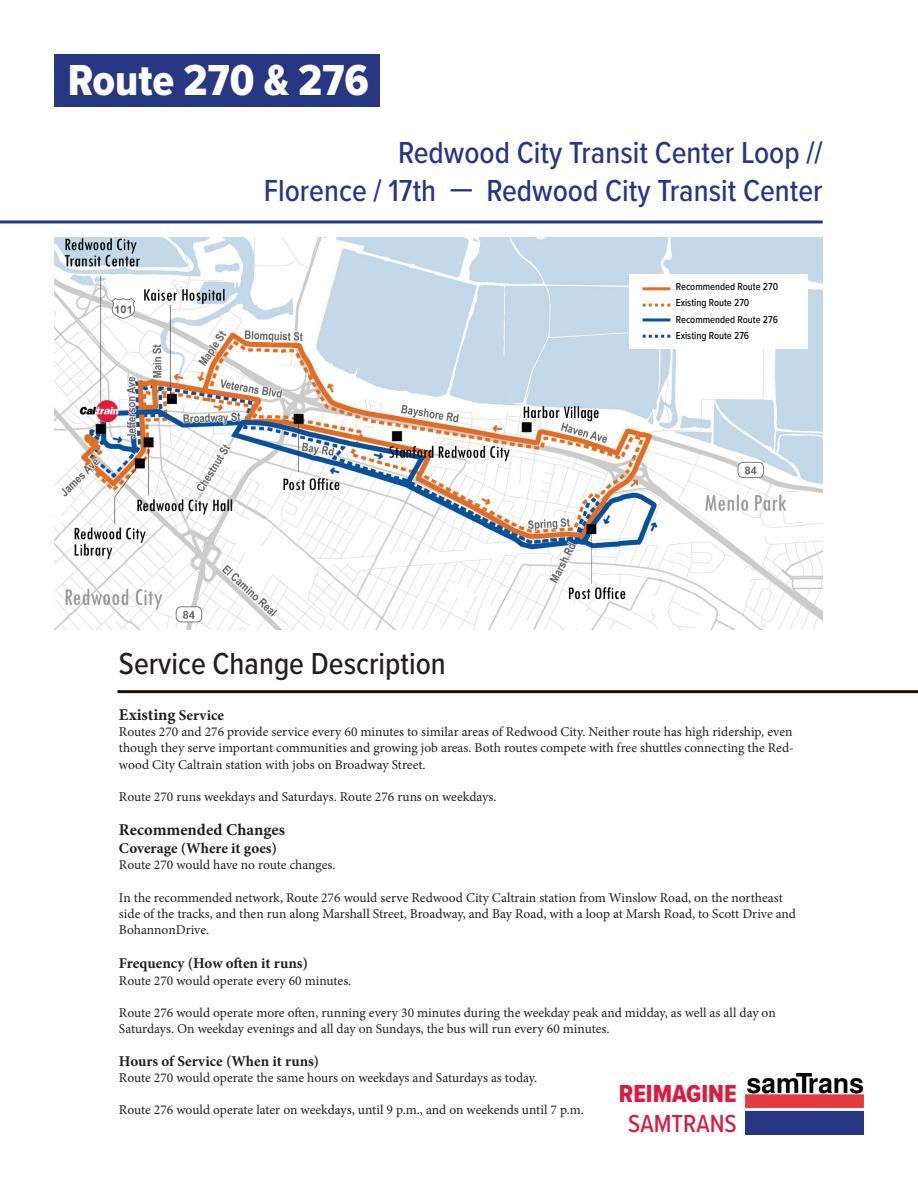
<style>
.page{position:relative;width:918px;height:1188px;background:#fff}
.page>*{position:absolute;margin:0;border:0;box-sizing:border-box;transform-origin:0 0}
.t1{font:45px "Proxima Nova Cond Extrabld";color:#fff}
.t2{font:500 31.5px "Proxima Nova Cond";color:#273783}
.t3{font:500 31.5px "Proxima Nova Cond";color:#231f20}
.t4{font:25.5px "Proxima Nova Cond Extrabld";color:#d71d40}
.t5{font:500 25.5px "Proxima Nova Cond";color:#d71d40}
.t6{font:700 16.5px "Minion Pro";color:#231f20}
.t7{font:700 15px "Minion Pro";color:#231f20}
.t8{font:13.5px/16.2px "Minion Pro";letter-spacing:-.005em;color:#231f20}
.t9{font:500 10.5px "Proxima Nova Cond";color:#030303}
.s1{font-size:15px}
</style>
<div class="page">
<img style="left:746px;top:1074px;width:118px;height:37px">
<div style="left:746px;top:1111px;width:118px;height:24px;background:#273783"></div>
<div style="left:54px;top:54px;width:326px;height:53px;background:#273783"></div>
<hr style="left:117px;top:690px;width:801px;height:3px;background:#250b0d">
<hr style="left:0;top:220px;width:823px;height:3px;background:#273783">
<img style="left:54px;top:237px;width:769px;height:393px">
<div style="left:629px;top:274px;width:178px;height:75px;background:#fff"></div>
<hr style="left:643px;top:287px;width:27px;height:3px;background:#e36d25">
<hr style="left:643px;top:318px;width:27px;height:3px;background:#06529c">
<svg style="left:643px;top:304px;width:27px;height:3px"></svg>
<svg style="left:643px;top:335px;width:27px;height:3px"></svg>
<p class="t1" style="left:68px;top:47px;width:303px">Route 270 &amp; 276</p>
<p class="t2" style="left:398px;top:130px;width:426px">Redwood City Transit Center Loop //</p>
<p class="t2" style="left:264px;top:167px;width:561px">Florence / 17th — Redwood City Transit Center</p>
<p class="t9" style="left:676px;top:279px;width:104px">Recommended Route 270</p>
<p class="t9" style="left:676px;top:295px;width:75px">Existing Route 270</p>
<p class="t9" style="left:676px;top:312px;width:104px">Recommended Route 276</p>
<p class="t9" style="left:676px;top:328px;width:75px">Existing Route 276</p>
<p class="t3" style="left:119px;top:641px;width:328px">Service Change Description</p>
<p class="t6" style="left:119px;top:703px;width:107px">Existing <span class="s1">Service</span></p>
<p class="t8" style="left:119px;top:724px;width:677px;text-align:justify">Routes 270 and 276 provide service every 60 minutes to similar areas of Redwood City. Neither route has high ridership, even though they serve important communities and growing job areas. Both routes compete with free shuttles connecting the Red&shy;wood City Caltrain station with jobs on Broadway Street.</p>
<p class="t8" style="left:119px;top:789px;width:379px">Route 270 runs weekdays and Saturdays. Route 276 runs on weekdays.</p>
<p class="t6" style="left:119px;top:818px;width:168px">Recommended Changes</p>
<p class="t7" style="left:119px;top:838px;width:160px">Coverage (Where it goes)</p>
<p class="t8" style="left:119px;top:857px;width:218px">Route 270 would have no route changes.</p>
<p class="t8" style="left:119px;top:889px;width:679px">In the recommended network, Route 276 would serve Redwood City Caltrain station from Winslow Road, on the northeast side of the tracks, and then run along Marshall Street, Broadway, and Bay Road, with a loop at Marsh Road, to Scott Drive and<br>BohannonDrive.</p>
<p class="t7" style="left:119px;top:953px;width:191px">Frequency (How often it runs)</p>
<p class="t8" style="left:119px;top:972px;width:234px">Route 270 would operate every 60 minutes.</p>
<p class="t8" style="left:119px;top:1005px;width:658px">Route 276 would operate more often, running every 30 minutes during the weekday peak and midday, as well as all day on<br>Saturdays. On weekday evenings and all day on Sundays, the bus will run every 60 minutes.</p>
<p class="t7" style="left:119px;top:1050px;width:202px">Hours of Service (When it runs)</p>
<p class="t8" style="left:119px;top:1069px;width:420px">Route 270 would operate the same hours on weekdays and Saturdays as today.</p>
<p class="t8" style="left:119px;top:1102px;width:467px">Route 276 would operate later on weekdays, until 9 p.m., and on weekends until 7 p.m.</p>
<h3 class="t4" style="left:619px;top:1075px;width:120px">REIMAGINE</h3>
<h3 class="t5" style="left:628px;top:1105px;width:110px">SAMTRANS</h3>
</div>
